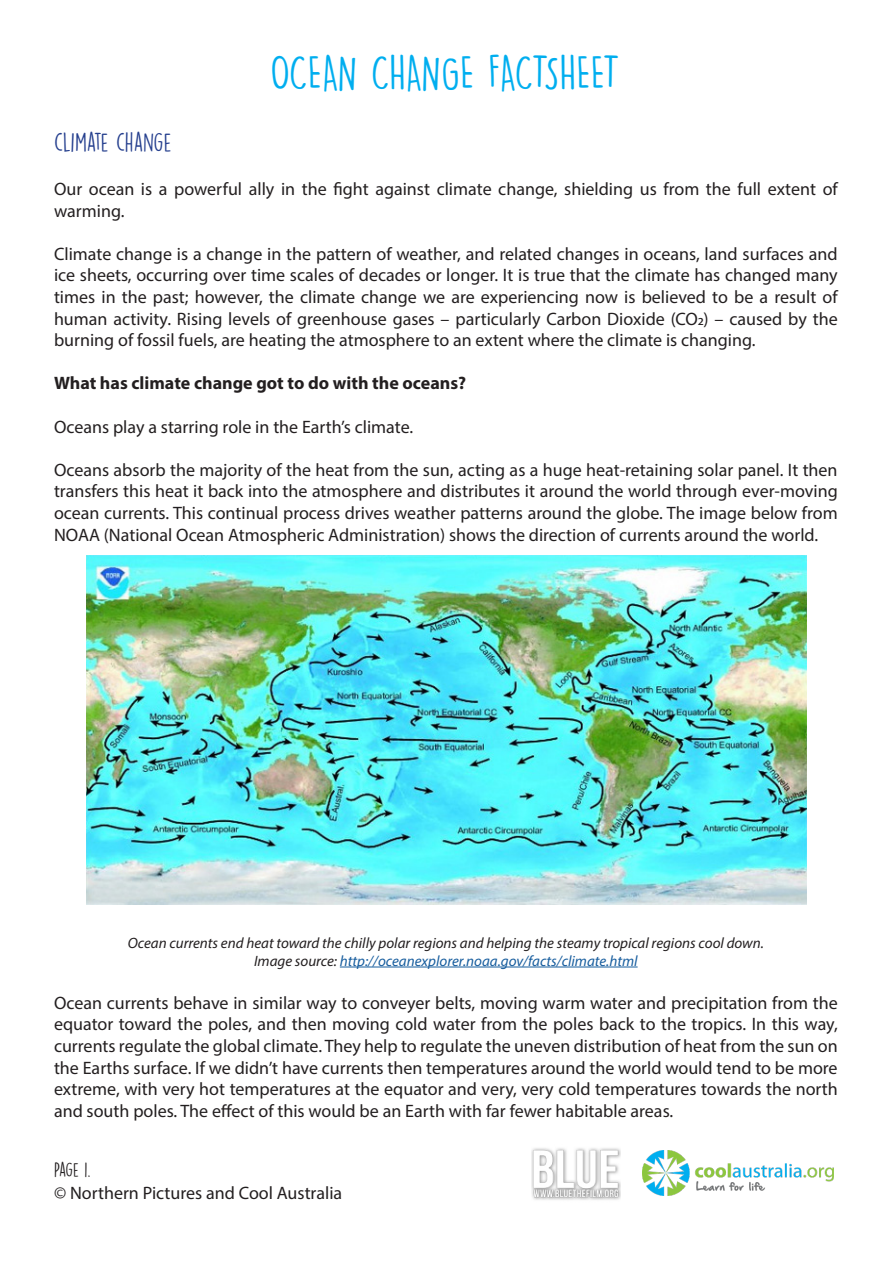
<style>
.page{position:relative;width:893px;height:1263px;background:#fff}
.page>*{position:absolute;margin:0;border:0;box-sizing:border-box;transform-origin:0 0}
.t1{font:45px "DK Lemon Yellow Sun";letter-spacing:-.025em;color:#00aeef}
.t2{font:24px "DK Lemon Yellow Sun";letter-spacing:-.01em;color:#253f8e}
.t3{font:18px/21.6px "Myriad Pro";color:#231f20;text-align:justify}
.t4{font:700 18px "Myriad Pro";color:#231f20}
.t5{font:18px "DK Lemon Yellow Sun";color:#231f20}
.t6{font:italic 15px "Myriad Pro";color:#231f20}
.t7{font:italic 15px "Myriad Pro";color:#175d9e}
.s1{color:#231f20}
</style>
<div class="page">
<img style="left:643px;top:1150px;width:191px;height:45px">
<img style="left:531px;top:1148px;width:89px;height:52px">
<hr style="left:340px;top:967px;width:298px;height:1px;background:#175d9e">
<img style="left:87px;top:555px;width:719px;height:349px">
<p class="t1" style="left:270px;top:46px;width:352px">OCEAN CHANGE FACTSHEET</p>
<p class="t2" style="left:54px;top:127px;width:119px">CLIMATE CHANGE</p>
<p class="t3" style="left:54px;top:178px;width:785px">Our ocean is a powerful ally in the fight against climate change, shielding us from the full extent of warming.</p>
<p class="t3" style="left:54px;top:243px;width:785px">Climate change is a change in the pattern of weather, and related changes in oceans, land surfaces and ice sheets, occurring over time scales of decades or longer. It is true that the climate has changed many times in the past; however, the climate change we are experiencing now is believed to be a result of human activity. Rising levels of greenhouse gases – particularly Carbon Dioxide (CO2) – caused by the burning of fossil fuels, are heating the atmosphere to an extent where the climate is changing.</p>
<p class="t4" style="left:54px;top:372px;width:414px">What has climate change got to do with the oceans?</p>
<p class="t3" style="left:54px;top:415px;width:361px">Oceans play a starring role in the Earth’s climate.</p>
<p class="t3" style="left:54px;top:459px;width:785px">Oceans absorb the majority of the heat from the sun, acting as a huge heat-retaining solar panel. It then transfers this heat it back into the atmosphere and distributes it around the world through ever-moving ocean currents. This continual process drives weather patterns around the globe. The image below from NOAA (National Ocean Atmospheric Administration) shows the direction of currents around the world.</p>
<p class="t6" style="left:128px;top:933px;width:638px">Ocean currents end heat toward the chilly polar regions and helping the steamy tropical regions cool down.</p>
<p class="t7" style="left:254px;top:951px;width:385px"><span class="s1">Image source:</span> http://oceanexplorer.noaa.gov/facts/climate.html</p>
<p class="t3" style="left:54px;top:991px;width:785px">Ocean currents behave in similar way to conveyer belts, moving warm water and precipitation from the equator toward the poles, and then moving cold water from the poles back to the tropics. In this way, currents regulate the global climate. They help to regulate the uneven distribution of heat from the sun on the Earths surface. If we didn’t have currents then temperatures around the world would tend to be more extreme, with very hot temperatures at the equator and very, very cold temperatures towards the north and south poles. The effect of this would be an Earth with far fewer habitable areas.</p>
<p class="t5" style="left:54px;top:1158px;width:38px">PAGE 1.</p>
<p class="t3" style="left:54px;top:1182px;width:290px">© Northern Pictures and Cool Australia</p>
</div>
